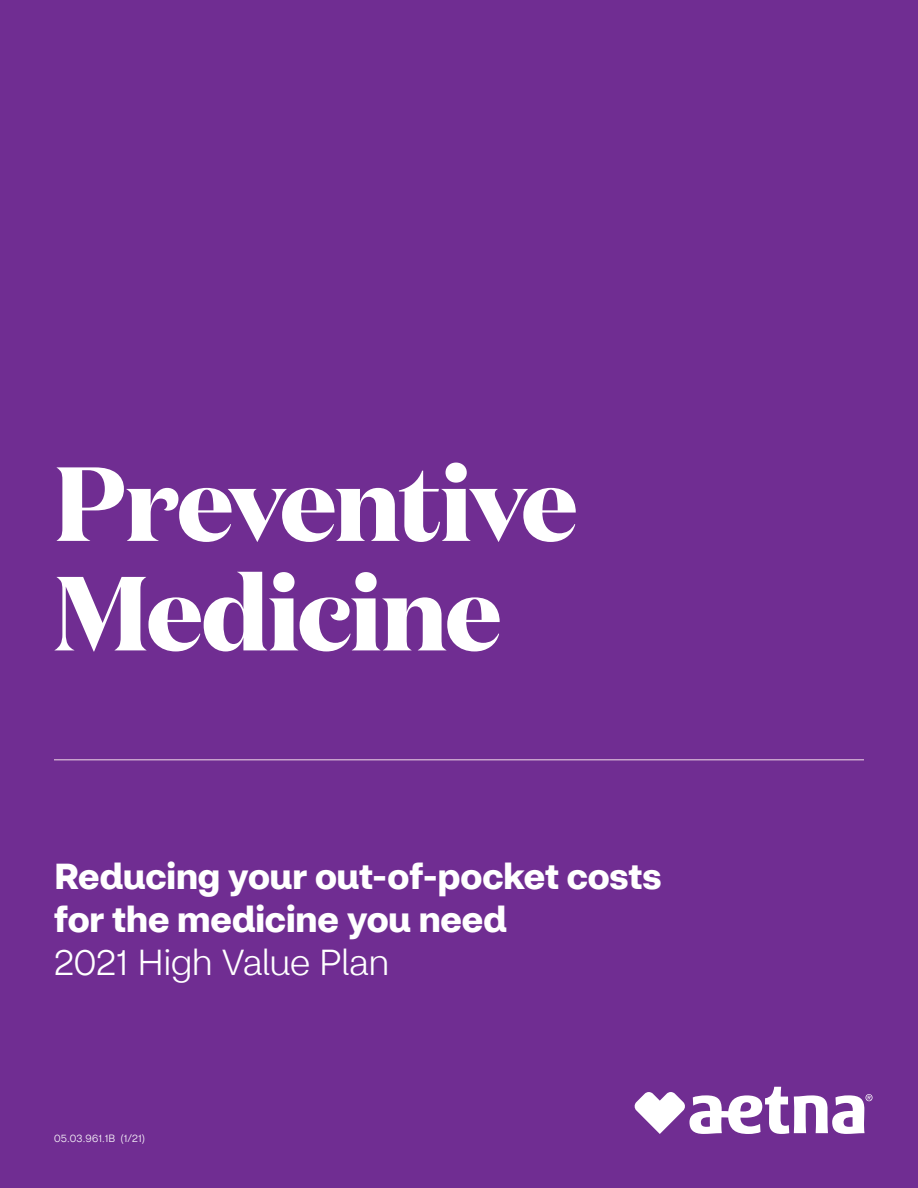
<style>
.page{position:relative;width:918px;height:1188px;background:#702d92}
.page>*{position:absolute;margin:0;border:0;box-sizing:border-box;transform-origin:0 0}
.t1{font:700 105px/109.5px "Domaine Display";letter-spacing:-.02em;color:#fff}
.t2{font:700 36px/43.2px "CVS Health Sans";color:#fff}
.t3{font:300 36px "CVS Health Sans";letter-spacing:-.02em;color:#fff}
.t4{font:300 10.5px "CVS Health Sans";letter-spacing:.02em;color:#fff}
</style>
<div class="page">
<hr style="left:54px;top:759px;width:810px;height:1px;background:#c7a2cb">
<svg style="left:634px;top:1087px;width:239px;height:47px"></svg>
<h1 class="t1" style="left:54px;top:444px;width:525px">Preventive<br>Medicine</h1>
<p class="t2" style="left:54px;top:855px;width:609px">Reducing your out-of-pocket costs for the medicine you need</p>
<p class="t3" style="left:54px;top:941px;width:337px">2021 High Value Plan</p>
<p class="t4" style="left:54px;top:1132px;width:93px">05.03.961.1B (1/21)</p>
</div>
